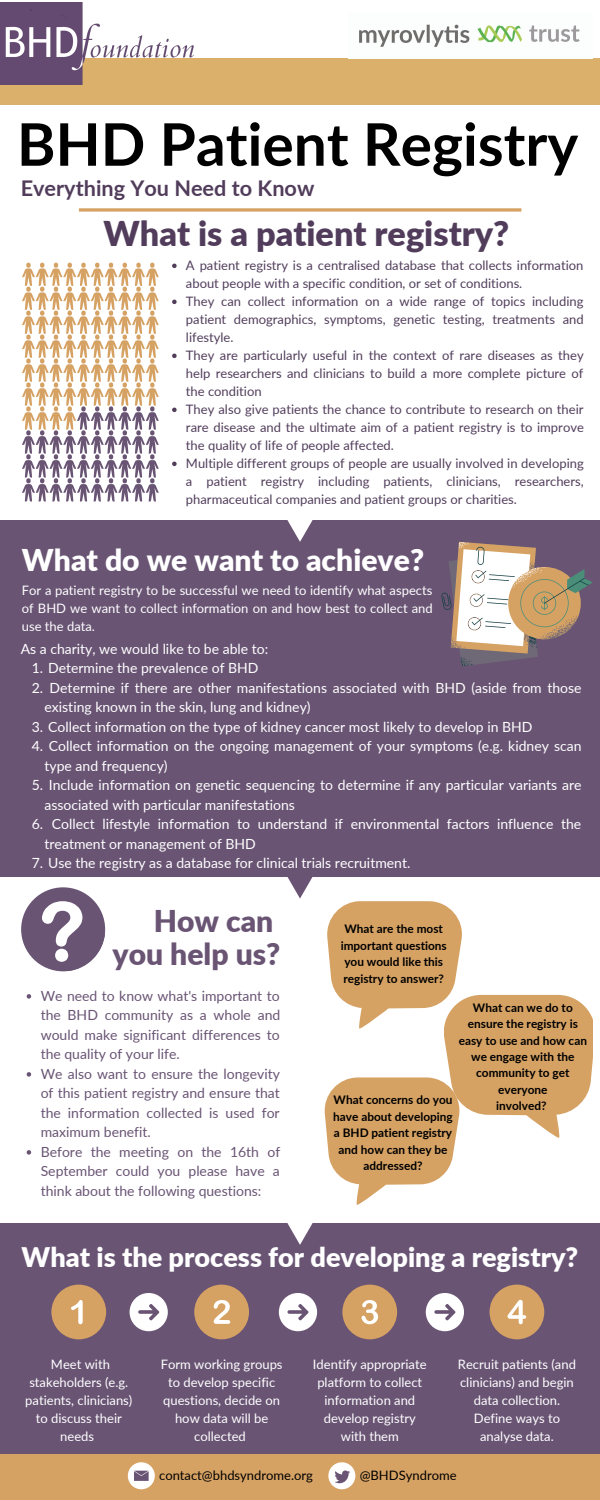
<style>
.page{position:relative;width:600px;height:1500px;background:#fff}
.page>*{position:absolute;margin:0;border:0;box-sizing:border-box;transform-origin:0 0}
.t1{font:700 58.7px "Lato";color:#000}
.t2{font:900 34.2px "Lato";color:#513d5b}
.t3{font:900 30.1px "Lato";color:#fff}
.t4{font:900 30.1px "Lato";color:#695474}
.t5{font:900 27.1px "Lato";color:#fff}
.t6{font:700 21.7px "Lato";color:#513d5b}
.t7{font:14px/19.5px "Lato";color:#fff}
.t8{font:14px/19.5px "Lato";color:#695474;text-align:justify}
.t9{font:13px/18px "Lato";color:#513d5b;text-align:justify}
.t10{font:13px/18px "Lato";color:#fff;text-align:center}
.t11{font:13px "Lato";color:#000}
.t12{font:700 11.8px/16.4px "Lato";color:#000;text-align:center}
</style>
<div class="page">
<div style="left:0;top:1223px;width:600px;height:277px;background:#695474"></div>
<div style="left:0;top:1454px;width:600px;height:46px;background:#d6a264"></div>
<svg style="left:22px;top:263px;width:137px;height:239px"></svg>
<div style="left:0;top:520px;width:600px;height:357px;background:#695474"></div>
<svg style="left:79px;top:208px;width:442px;height:4px;background:#dcb17e"></svg>
<svg style="left:287px;top:520px;width:26px;height:22px"></svg>
<div style="left:0;top:59px;width:600px;height:46px;background:#dab06b"></div>
<img style="left:0;top:2px;width:194px;height:83px">
<img style="left:359px;top:24px;width:221px;height:23px">
<svg style="left:441px;top:542px;width:152px;height:124px"></svg>
<svg style="left:287px;top:877px;width:306px;height:368px"></svg>
<svg style="left:27px;top:994px;width:4px;height:5px"></svg>
<svg style="left:27px;top:1072px;width:4px;height:5px"></svg>
<svg style="left:27px;top:1150px;width:4px;height:5px"></svg>
<div style="left:21px;top:887px;width:84px;height:84px;background:#695474;border-radius:50%"></div>
<svg style="left:42px;top:901px;width:63px;height:70px"></svg>
<div style="left:51px;top:1285px;width:55px;height:54px;background:#d6a264;border-radius:50%"></div>
<svg style="left:71px;top:1300px;width:12px;height:24px"></svg>
<div style="left:194px;top:1285px;width:55px;height:54px;background:#d6a264;border-radius:50%"></div>
<svg style="left:214px;top:1300px;width:16px;height:24px"></svg>
<div style="left:342px;top:1285px;width:55px;height:54px;background:#d6a264;border-radius:50%"></div>
<svg style="left:362px;top:1300px;width:16px;height:24px"></svg>
<div style="left:490px;top:1285px;width:54px;height:54px;background:#d6a264;border-radius:50%"></div>
<svg style="left:508px;top:1300px;width:18px;height:24px"></svg>
<div style="left:130px;top:1293px;width:38px;height:38px;background:#fff;border-radius:50%"></div>
<svg style="left:138px;top:1304px;width:21px;height:17px"></svg>
<div style="left:279px;top:1293px;width:38px;height:38px;background:#fff;border-radius:50%"></div>
<svg style="left:287px;top:1304px;width:21px;height:17px"></svg>
<div style="left:426px;top:1293px;width:38px;height:38px;background:#fff;border-radius:50%"></div>
<svg style="left:434px;top:1304px;width:21px;height:17px"></svg>
<svg style="left:172px;top:264px;width:5px;height:4px"></svg>
<svg style="left:172px;top:300px;width:5px;height:4px"></svg>
<svg style="left:172px;top:354px;width:5px;height:4px"></svg>
<svg style="left:172px;top:408px;width:5px;height:4px"></svg>
<svg style="left:172px;top:462px;width:5px;height:4px"></svg>
<div style="left:328px;top:1462px;width:27px;height:27px;background:#fff;border-radius:50%"></div>
<svg style="left:334px;top:1470px;width:16px;height:13px"></svg>
<div style="left:128px;top:1462px;width:27px;height:27px;background:#fff;border-radius:50%"></div>
<svg style="left:134px;top:1471px;width:15px;height:10px"></svg>
<p class="t1" style="left:17px;top:108px;width:563px">BHD Patient Registry</p>
<p class="t6" style="left:21px;top:174px;width:295px">Everything You Need to Know</p>
<p class="t2" style="left:104px;top:212px;width:407px">What is a patient registry?</p>
<p class="t9" style="left:186px;top:256px;width:399px">A patient registry is a centralised database that collects information about people with a specific condition, or set of conditions.</p>
<p class="t9" style="left:186px;top:292px;width:399px">They can collect information on a wide range of topics including patient demographics, symptoms, genetic testing, treatments and lifestyle.</p>
<p class="t9" style="left:186px;top:346px;width:399px">They are particularly useful in the context of rare diseases as they help researchers and clinicians to build a more complete picture of the condition</p>
<p class="t9" style="left:186px;top:400px;width:399px">They also give patients the chance to contribute to research on their rare disease and the ultimate aim of a patient registry is to improve the quality of life of people affected.</p>
<p class="t9" style="left:186px;top:454px;width:399px">Multiple different groups of people are usually involved in developing a patient registry including patients, clinicians, researchers, pharmaceutical companies and patient groups or charities.</p>
<p class="t3" style="left:22px;top:541px;width:404px">What do we want to achieve?</p>
<p class="t10" style="left:22px;top:581px;width:412px;text-align:justify">For a patient registry to be successful we need to identify what aspects of BHD we want to collect information on and how best to collect and use the data.</p>
<p class="t7" style="left:21px;top:638px;width:249px">As a charity, we would like to be able to:</p>
<p class="t7" style="left:32px;top:677px;width:13px">2.</p>
<p class="t7" style="left:32px;top:658px;width:228px">1. Determine the prevalence of BHD</p>
<p class="t7" style="left:45px;top:677px;width:539px;text-indent:5px">Determine if there are other manifestations associated with BHD (aside from those existing known in the skin, lung and kidney)</p>
<p class="t7" style="left:32px;top:716px;width:502px">3. Collect information on the type of kidney cancer most likely to develop in BHD</p>
<p class="t7" style="left:45px;top:736px;width:539px;text-indent:-13px">4. Collect information on the ongoing management of your symptoms (e.g. kidney scan type and frequency)</p>
<p class="t7" style="left:45px;top:775px;width:539px;text-indent:-13px">5. Include information on genetic sequencing to determine if any particular variants are associated with particular manifestations</p>
<p class="t7" style="left:45px;top:814px;width:538px;text-indent:7px">Collect lifestyle information to understand if environmental factors influence the treatment or management of BHD</p>
<p class="t7" style="left:32px;top:853px;width:380px">7. Use the registry as a database for clinical trials recruitment.</p>
<p class="t7" style="left:32px;top:814px;width:13px">6.</p>
<p class="t4" style="left:154px;top:902px;width:121px">How can</p>
<p class="t4" style="left:113px;top:935px;width:169px">you help us?</p>
<p class="t8" style="left:41px;top:986px;width:241px">We need to know what's important to the BHD community as a whole and would make significant differences to the quality of your life.</p>
<p class="t8" style="left:41px;top:1064px;width:241px">We also want to ensure the longevity of this patient registry and ensure that the information collected is used for maximum benefit.</p>
<p class="t8" style="left:41px;top:1142px;width:241px">Before the meeting on the 16th of September could you please have a think about the following questions:</p>
<p class="t12" style="left:341px;top:920px;width:108px">What are the most important questions you would like this registry to answer?</p>
<p class="t12" style="left:459px;top:999px;width:130px">What can we do to ensure the registry is easy to use and how can we engage with the community to get everyone</p>
<p class="t12" style="left:334px;top:1092px;width:120px">What concerns do you</p>
<p class="t12" style="left:496px;top:1097px;width:52px">involved?</p>
<p class="t12" style="left:333px;top:1108px;width:121px">have about developing a BHD patient registry and how can they be addressed?</p>
<p class="t5" style="left:22px;top:1240px;width:558px">What is the process for developing a registry?</p>
<p class="t10" style="left:25px;top:1355px;width:109px">Meet with stakeholders (e.g. patients, clinicians) to discuss their needs</p>
<p class="t10" style="left:161px;top:1355px;width:123px">Form working groups to develop specific questions, decide on how data will be collected</p>
<p class="t10" style="left:313px;top:1355px;width:115px">Identify appropriate platform to collect information and develop registry with them</p>
<p class="t10" style="left:458px;top:1355px;width:119px">Recruit patients (and clinicians) and begin data collection.<br>Define ways to analyse data.</p>
<p class="t11" style="left:159px;top:1468px;width:155px">contact@bhdsyndrome.org</p>
<p class="t11" style="left:360px;top:1468px;width:99px">@BHDSyndrome</p>
</div>
